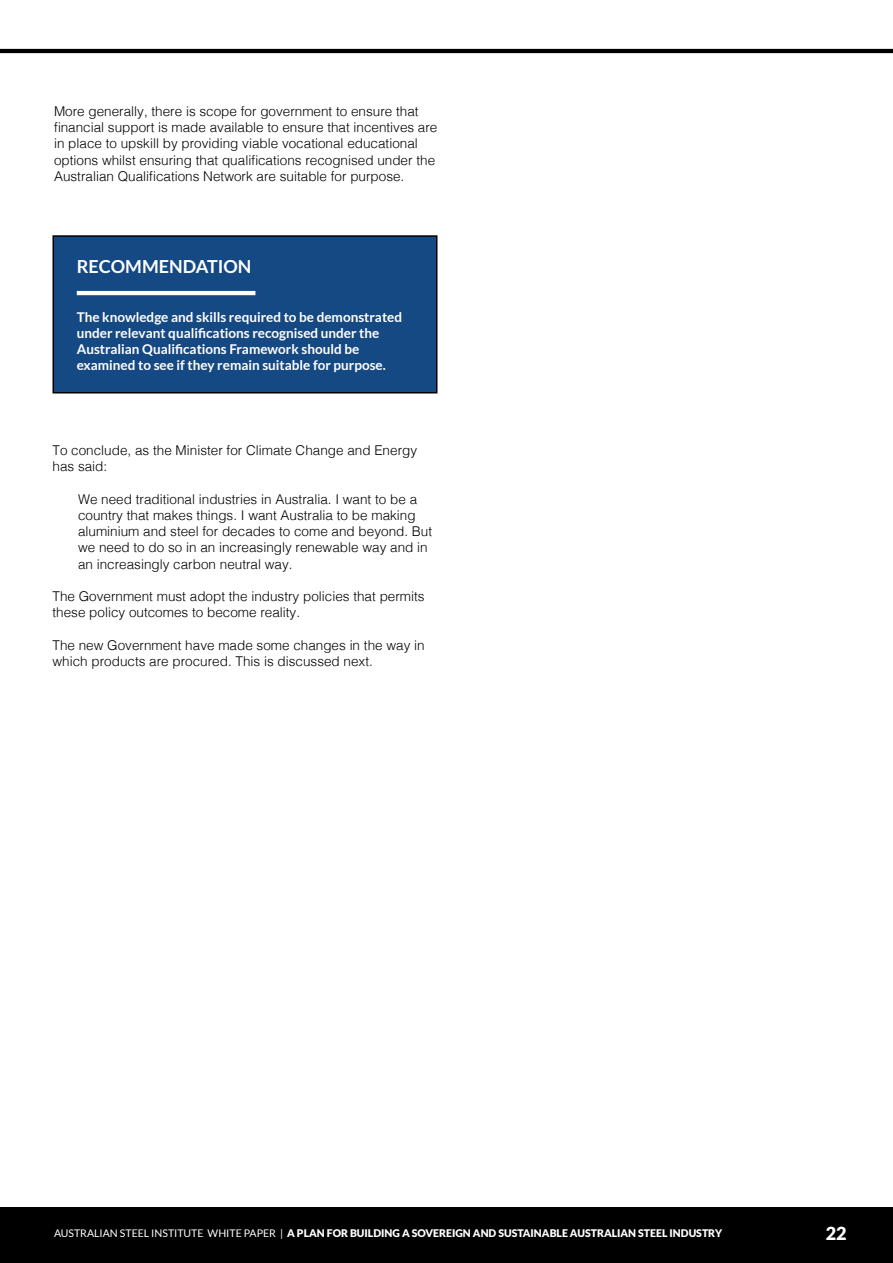
<style>
.page{position:relative;width:893px;height:1263px;background:#fff}
.page>*{position:absolute;margin:0;border:0;box-sizing:border-box;transform-origin:0 0}
.t1{font:700 18px "Lato";color:#fff}
.t2{font:900 18px "Lato";color:#fff}
.t3{font:300 13.5px/16.2px "Helvetica";color:#000}
.t4{font:700 13.5px/16.2px "Lato";color:#fff}
.t5{font:900 10.5px "Lato";color:#fff}
.s1{font-weight:400}
</style>
<div class="page">
<div style="left:0;top:1207px;width:893px;height:56px;background:#000"></div>
<hr style="left:0;top:49px;width:893px;height:4px;background:#000">
<div style="left:53px;top:236px;width:384px;height:157px;background:#154984"></div>
<div style="left:52px;top:235px;width:385px;height:158px;border:2px solid #000"></div>
<hr style="left:77px;top:291px;width:178px;height:4px;background:#fff">
<p class="t3" style="left:54px;top:102px;width:385px">More generally, there is scope for government to ensure that financial support is made available to ensure that incentives are in place to upskill by providing viable vocational educational options whilst ensuring that qualifications recognised under the Australian Qualifications Network are suitable for purpose.</p>
<h1 class="t1" style="left:77px;top:256px;width:176px">RECOMMENDATION</h1>
<p class="t4" style="left:77px;top:308px;width:327px">The knowledge and skills required to be demonstrated under relevant qualifications recognised under the Australian Qualifications Framework should be examined to see if they remain suitable for purpose.</p>
<p class="t3" style="left:52px;top:441px;width:366px">To conclude, as the Minister for Climate Change and Energy has said:</p>
<p class="t3" style="left:78px;top:490px;width:356px">We need traditional industries in Australia. I want to be a country that makes things. I want Australia to be making aluminium and steel for decades to come and beyond. But we need to do so in an increasingly renewable way and in an increasingly carbon neutral way.</p>
<p class="t3" style="left:52px;top:587px;width:374px">The Government must adopt the industry policies that permits these policy outcomes to become reality.</p>
<p class="t3" style="left:52px;top:636px;width:374px">The new Government have made some changes in the way in which products are procured. This is discussed next.</p>
<p class="t5" style="left:54px;top:1227px;width:670px"><span class="s1">AUSTRALIAN STEEL INSTITUTE WHITE PAPER |</span> A PLAN FOR BUILDING A SOVEREIGN AND SUSTAINABLE AUSTRALIAN STEEL INDUSTRY</p>
<h1 class="t2" style="left:826px;top:1222px;width:22px">22</h1>
</div>
